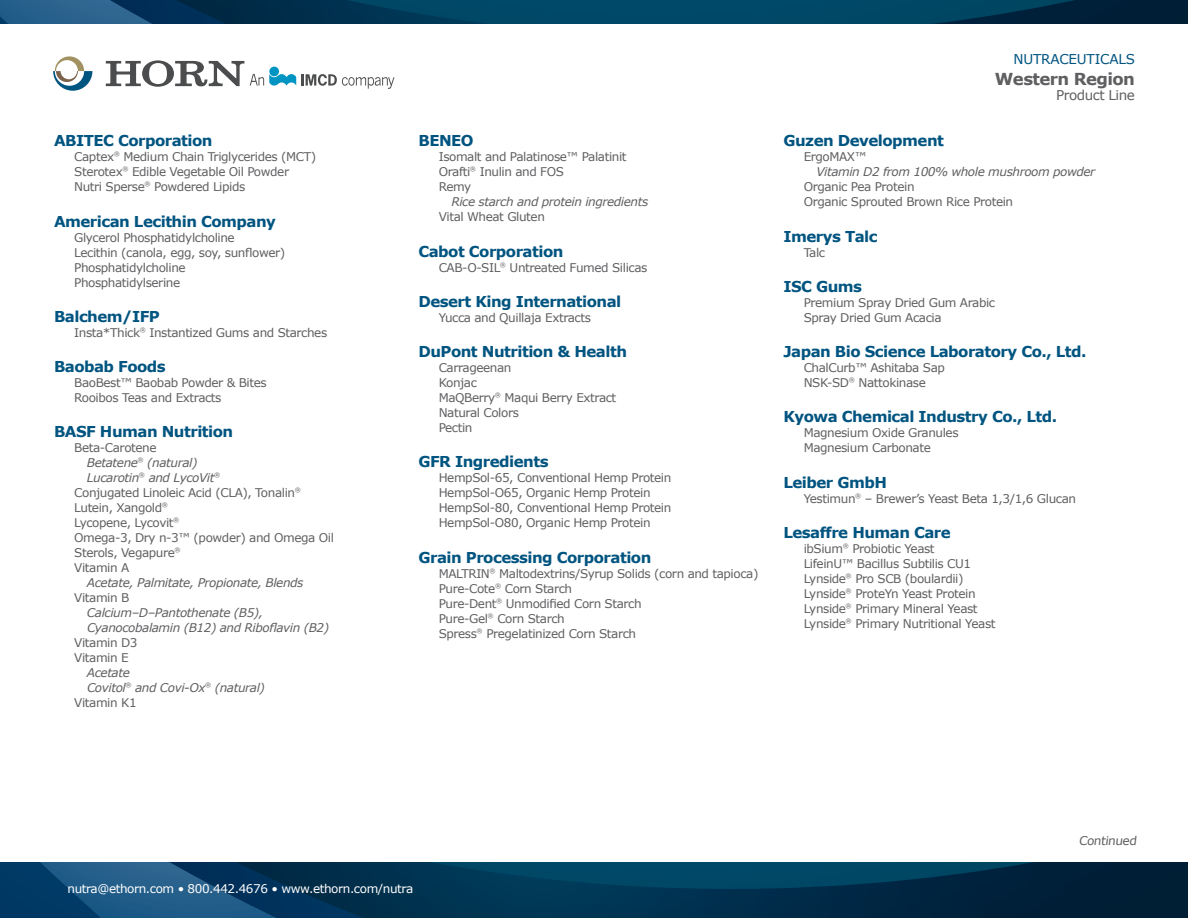
<style>
.page{position:relative;width:1188px;height:918px;background:#fff}
.page>*{position:absolute;margin:0;border:0;box-sizing:border-box;transform-origin:0 0}
.Body{font:700 16.5px "Verdana";letter-spacing:-.035em;color:#5f5f62}
.Head{font:700 15px "Verdana";letter-spacing:-.035em;color:#005480}
.Body-2{font:13.5px "Verdana";letter-spacing:-.015em;color:#005480}
.Body-3{font:13.5px "Verdana";letter-spacing:-.035em;color:#5f5f62}
.Body-4{font:12px "Verdana";letter-spacing:-.035em;color:#5f5f62}
.Body_Italic{font:italic 12px "Verdana";letter-spacing:-.035em;color:#5f5f62}
.t1{font:12px "Verdana";letter-spacing:-.035em;color:#fff}
</style>
<div class="page">
<svg style="left:497px;top:863px;width:691px;height:55px;background:#00304c"></svg>
<svg style="left:0;top:863px;width:497px;height:55px;background:#0a4065"></svg>
<svg style="left:0;top:0;width:1188px;height:24px;background:#043e5e"></svg>
<svg style="left:53px;top:56px;width:39px;height:35px"></svg>
<svg style="left:302px;top:74px;width:92px;height:15px"></svg>
<svg style="left:105px;top:60px;width:191px;height:27px"></svg>
<p class="Head" style="left:54px;top:131px;width:160px">ABITEC Corporation</p>
<p class="Body-4" style="left:74px;top:149px;width:244px">Captex<sup>®</sup> Medium Chain Triglycerides (MCT)</p>
<p class="Body-4" style="left:74px;top:164px;width:216px">Sterotex<sup>®</sup> Edible Vegetable Oil Powder</p>
<p class="Body-4" style="left:74px;top:179px;width:173px">Nutri Sperse<sup>®</sup> Powdered Lipids</p>
<p class="Head" style="left:54px;top:212px;width:224px">American Lecithin Company</p>
<p class="Body-4" style="left:74px;top:230px;width:162px">Glycerol Phosphatidylcholine</p>
<p class="Body-4" style="left:74px;top:245px;width:213px">Lecithin (canola, egg, soy, sunflower)</p>
<p class="Body-4" style="left:74px;top:260px;width:113px">Phosphatidylcholine</p>
<p class="Body-4" style="left:74px;top:275px;width:107px">Phosphatidylserine</p>
<p class="Head" style="left:54px;top:307px;width:107px">Balchem/IFP</p>
<p class="Body-4" style="left:74px;top:325px;width:255px">Insta*Thick<sup>®</sup> Instantized Gums and Starches</p>
<p class="Head" style="left:54px;top:357px;width:113px">Baobab Foods</p>
<p class="Body-4" style="left:74px;top:375px;width:194px">BaoBest™ Baobab Powder &amp; Bites</p>
<p class="Body-4" style="left:74px;top:390px;width:149px">Rooibos Teas and Extracts</p>
<p class="Head" style="left:54px;top:422px;width:181px">BASF Human Nutrition</p>
<p class="Body-4" style="left:74px;top:440px;width:84px">Beta-Carotene</p>
<p class="Body_Italic" style="left:87px;top:455px;width:112px">Betatene<sup>®</sup> (natural)</p>
<p class="Body_Italic" style="left:87px;top:470px;width:135px">Lucarotin<sup>®</sup> and LycoVit<sup>®</sup></p>
<p class="Body-4" style="left:74px;top:485px;width:228px">Conjugated Linoleic Acid (CLA), Tonalin<sup>®</sup></p>
<p class="Body-4" style="left:74px;top:500px;width:95px">Lutein, Xangold<sup>®</sup></p>
<p class="Body-4" style="left:74px;top:515px;width:107px">Lycopene, Lycovit<sup>®</sup></p>
<p class="Body-4" style="left:74px;top:530px;width:261px">Omega-3, Dry n-3™ (powder) and Omega Oil</p>
<p class="Body-4" style="left:74px;top:545px;width:108px">Sterols, Vegapure<sup>®</sup></p>
<p class="Body-4" style="left:74px;top:560px;width:57px">Vitamin A</p>
<p class="Body_Italic" style="left:87px;top:575px;width:218px">Acetate, Palmitate, Propionate, Blends</p>
<p class="Body-4" style="left:74px;top:590px;width:57px">Vitamin B</p>
<p class="Body_Italic" style="left:87px;top:605px;width:178px">Calcium–D–Pantothenate (B5),</p>
<p class="Body_Italic" style="left:87px;top:620px;width:244px">Cyanocobalamin (B12) and Riboflavin (B2)</p>
<p class="Body-4" style="left:74px;top:635px;width:65px">Vitamin D3</p>
<p class="Body-4" style="left:74px;top:650px;width:56px">Vitamin E</p>
<p class="Body_Italic" style="left:87px;top:665px;width:44px">Acetate</p>
<p class="Body_Italic" style="left:87px;top:680px;width:180px">Covitol<sup>®</sup> and Covi-Ox<sup>®</sup> (natural)</p>
<p class="Body-4" style="left:74px;top:695px;width:64px">Vitamin K1</p>
<p class="Head" style="left:418px;top:131px;width:57px">BENEO</p>
<p class="Body-4" style="left:439px;top:149px;width:189px">Isomalt and Palatinose™ Palatinit</p>
<p class="Body-4" style="left:439px;top:164px;width:127px">Orafti<sup>®</sup> Inulin and FOS</p>
<p class="Body-4" style="left:439px;top:179px;width:34px">Remy</p>
<p class="Body_Italic" style="left:451px;top:194px;width:198px">Rice starch and protein ingredients</p>
<p class="Body-4" style="left:439px;top:209px;width:108px">Vital Wheat Gluten</p>
<p class="Head" style="left:418px;top:242px;width:147px">Cabot Corporation</p>
<p class="Body-4" style="left:439px;top:260px;width:210px">CAB-O-SIL<sup>®</sup> Untreated Fumed Silicas</p>
<p class="Head" style="left:418px;top:292px;width:204px">Desert King International</p>
<p class="Body-4" style="left:439px;top:310px;width:154px">Yucca and Quillaja Extracts</p>
<p class="Head" style="left:418px;top:342px;width:210px">DuPont Nutrition &amp; Health</p>
<p class="Body-4" style="left:439px;top:360px;width:74px">Carrageenan</p>
<p class="Body-4" style="left:439px;top:375px;width:40px">Konjac</p>
<p class="Body-4" style="left:439px;top:390px;width:179px">MaQBerry<sup>®</sup> Maqui Berry Extract</p>
<p class="Body-4" style="left:439px;top:405px;width:82px">Natural Colors</p>
<p class="Body-4" style="left:439px;top:420px;width:35px">Pectin</p>
<p class="Head" style="left:418px;top:452px;width:132px">GFR Ingredients</p>
<p class="Body-4" style="left:439px;top:470px;width:234px">HempSol-65, Conventional Hemp Protein</p>
<p class="Body-4" style="left:439px;top:485px;width:213px">HempSol-O65, Organic Hemp Protein</p>
<p class="Body-4" style="left:439px;top:500px;width:234px">HempSol-80, Conventional Hemp Protein</p>
<p class="Body-4" style="left:439px;top:515px;width:213px">HempSol-O80, Organic Hemp Protein</p>
<p class="Head" style="left:418px;top:548px;width:234px">Grain Processing Corporation</p>
<p class="Body-4" style="left:439px;top:566px;width:321px">MALTRIN<sup>®</sup> Maltodextrins/Syrup Solids (corn and tapioca)</p>
<p class="Body-4" style="left:439px;top:581px;width:135px">Pure-Cote<sup>®</sup> Corn Starch</p>
<p class="Body-4" style="left:439px;top:596px;width:204px">Pure-Dent<sup>®</sup> Unmodified Corn Starch</p>
<p class="Body-4" style="left:439px;top:611px;width:128px">Pure-Gel<sup>®</sup> Corn Starch</p>
<p class="Body-4" style="left:439px;top:626px;width:199px">Spress<sup>®</sup> Pregelatinized Corn Starch</p>
<p class="Body-2" style="left:1013px;top:51px;width:123px">NUTRACEUTICALS</p>
<p class="Body" style="left:995px;top:69px;width:142px">Western Region</p>
<p class="Body-3" style="left:1056px;top:87px;width:80px">Product Line</p>
<p class="Head" style="left:783px;top:131px;width:162px">Guzen Development</p>
<p class="Body-4" style="left:804px;top:149px;width:64px">ErgoMAX™</p>
<p class="Body_Italic" style="left:816px;top:164px;width:280px">Vitamin D2 from 100% whole mushroom powder</p>
<p class="Body-4" style="left:804px;top:179px;width:112px">Organic Pea Protein</p>
<p class="Body-4" style="left:804px;top:194px;width:211px">Organic Sprouted Brown Rice Protein</p>
<p class="Head" style="left:783px;top:227px;width:96px">Imerys Talc</p>
<p class="Body-4" style="left:804px;top:245px;width:23px">Talc</p>
<p class="Head" style="left:783px;top:277px;width:80px">ISC Gums</p>
<p class="Body-4" style="left:804px;top:295px;width:193px">Premium Spray Dried Gum Arabic</p>
<p class="Body-4" style="left:804px;top:310px;width:139px">Spray Dried Gum Acacia</p>
<p class="Head" style="left:783px;top:342px;width:305px">Japan Bio Science Laboratory Co., Ltd.</p>
<p class="Body-4" style="left:804px;top:360px;width:143px">ChalCurb™ Ashitaba Sap</p>
<p class="Body-4" style="left:804px;top:375px;width:124px">NSK-SD<sup>®</sup> Nattokinase</p>
<p class="Head" style="left:783px;top:407px;width:275px">Kyowa Chemical Industry Co., Ltd.</p>
<p class="Body-4" style="left:804px;top:425px;width:156px">Magnesium Oxide Granules</p>
<p class="Body-4" style="left:804px;top:440px;width:129px">Magnesium Carbonate</p>
<p class="Head" style="left:783px;top:473px;width:105px">Leiber GmbH</p>
<p class="Body-4" style="left:804px;top:491px;width:274px">Yestimun<sup>®</sup> – Brewer’s Yeast Beta 1,3/1,6 Glucan</p>
<p class="Head" style="left:783px;top:523px;width:169px">Lesaffre Human Care</p>
<p class="Body-4" style="left:804px;top:541px;width:132px">ibSium<sup>®</sup> Probiotic Yeast</p>
<p class="Body-4" style="left:804px;top:556px;width:169px">LifeinU™ Bacillus Subtilis CU1</p>
<p class="Body-4" style="left:804px;top:571px;width:161px">Lynside<sup>®</sup> Pro SCB (boulardii)</p>
<p class="Body-4" style="left:804px;top:586px;width:174px">Lynside<sup>®</sup> ProteYn Yeast Protein</p>
<p class="Body-4" style="left:804px;top:601px;width:175px">Lynside<sup>®</sup> Primary Mineral Yeast</p>
<p class="Body-4" style="left:804px;top:616px;width:193px">Lynside<sup>®</sup> Primary Nutritional Yeast</p>
<p class="t1" style="left:68px;top:881px;width:347px">nutra@ethorn.com • 800.442.4676 • www.ethorn.com/nutra</p>
<p class="Body-4" style="left:1079px;top:833px;width:61px">Continued</p>
</div>
